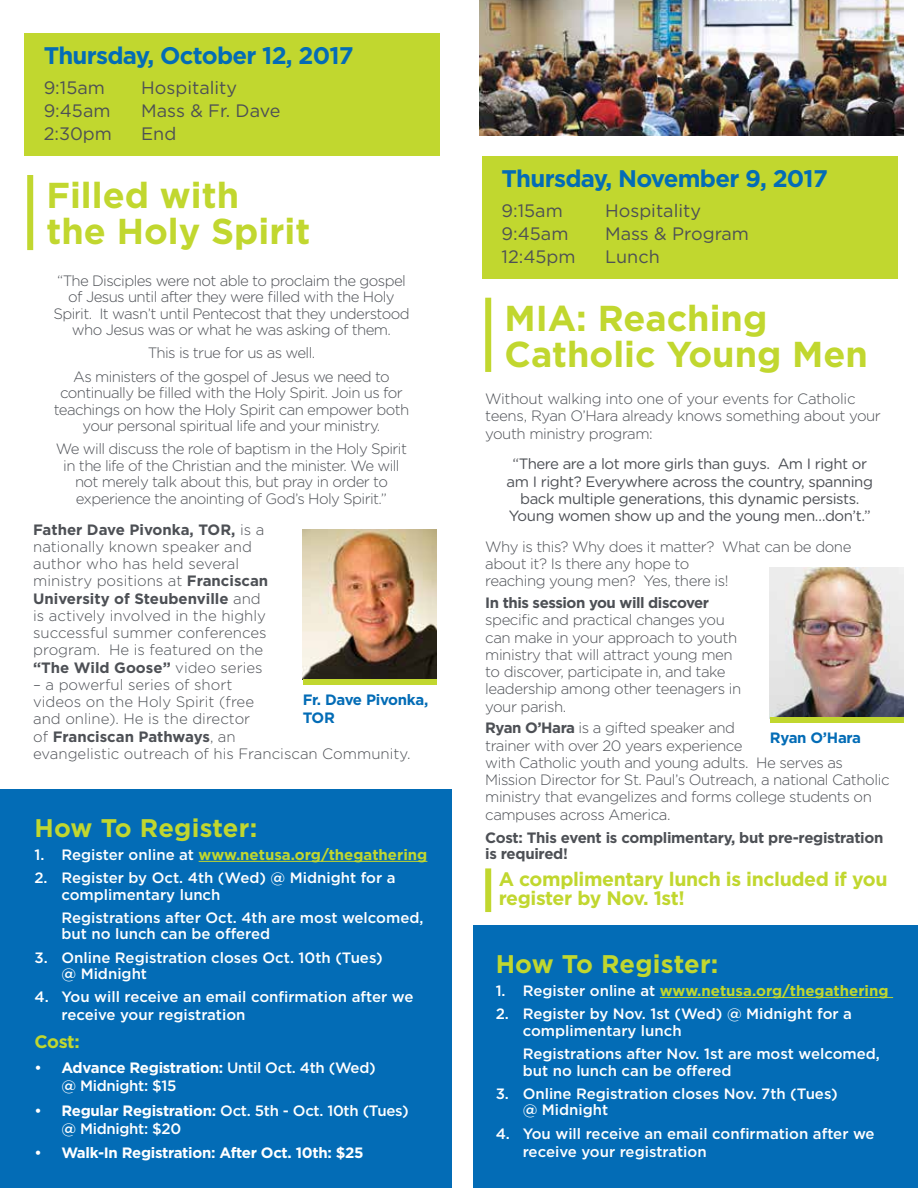
<style>
.page{position:relative;width:918px;height:1188px;background:#fff}
.page>*{position:absolute;margin:0;border:0;box-sizing:border-box;transform-origin:0 0}
.t1{font:700 36px/36px "Gotham";color:#c1d72f}
.t2{font:700 25.5px "Gotham";letter-spacing:.005em;color:#c1d72f}
.t3{font:700 24px "Gotham";letter-spacing:-.03em;color:#036cb6}
.t4{font:700 19.5px/19.5px "Gotham";letter-spacing:-.02em;color:#c1d72f}
.t5{font:18px "Gotham";color:#4d5055}
.t6{font:700 18px "Gotham";color:#c1d72f}
.t7{font:300 15px/17.2px "Gotham";letter-spacing:-.03em;color:#4d5055}
.t8{font:300 15px/16.5px "Gotham Rounded";letter-spacing:-.04em;color:#4d5055;text-align:center}
.t9{font:500 15px/16.5px "Gotham";color:#fff}
.t10{font:300 15px/17.2px "Gotham";color:#4d5055}
.t11{font:15px/17.2px "Gotham Rounded";letter-spacing:-.03em;color:#4d5055;text-align:center}
.t12{font:500 15px/18px "Gotham";letter-spacing:-.02em;color:#fff}
.t13{font:700 15px "Gotham";color:#c1d72f}
.t14{font:700 15px/16.5px "Gotham";letter-spacing:-.025em;color:#4d5055}
.t15{font:700 15px "Gotham";letter-spacing:-.02em;color:#fff}
.t16{font:700 15px/18px "Gotham";letter-spacing:-.02em;color:#036cb6}
.s1{font-weight:700}
.s2{font-weight:500;color:#fff}
.s3{font-weight:500}
</style>
<div class="page">
<img style="left:479px;top:0;width:425px;height:136px">
<div style="left:27px;top:175px;width:6px;height:75px;background:#c1d72f"></div>
<div style="left:24px;top:33px;width:415px;height:123px;background:#c1d72f"></div>
<img style="left:303px;top:530px;width:133px;height:149px">
<div style="left:303px;top:679px;width:133px;height:6px;background:#c1d72f"></div>
<div style="left:0;top:789px;width:452px;height:399px;background:#036cb6"></div>
<hr style="left:199px;top:861px;width:228px;height:1px;background:#c1d72f">
<div style="left:485px;top:298px;width:6px;height:74px;background:#c1d72f"></div>
<div style="left:482px;top:156px;width:415px;height:123px;background:#c1d72f"></div>
<div style="left:473px;top:926px;width:445px;height:262px;background:#036cb6"></div>
<hr style="left:660px;top:997px;width:233px;height:1px;background:#c1d72f">
<img style="left:770px;top:568px;width:134px;height:150px">
<div style="left:770px;top:718px;width:134px;height:5px;background:#c1d72f"></div>
<div style="left:485px;top:868px;width:6px;height:44px;background:#c1d72f"></div>
<h3 class="t3" style="left:44px;top:39px;width:312px">Thursday, October 12, 2017</h3>
<p class="t5" style="left:44px;top:76px;width:63px">9:15am</p>
<p class="t5" style="left:141px;top:76px;width:98px">Hospitality</p>
<p class="t5" style="left:44px;top:99px;width:68px">9:45am</p>
<p class="t5" style="left:141px;top:99px;width:141px">Mass &amp; Fr. Dave</p>
<p class="t5" style="left:44px;top:122px;width:70px">2:30pm</p>
<p class="t5" style="left:141px;top:122px;width:37px">End</p>
<h1 class="t1" style="left:46px;top:177px;width:265px">Filled with<br>the Holy Spirit</h1>
<p class="t8" style="left:53px;top:271px;width:358px">“The Disciples were not able to proclaim the gospel of Jesus until after they were filled with the Holy Spirit. It wasn’t until Pentecost that they understood who Jesus was or what he was asking of them.</p>
<p class="t8" style="left:73px;top:341px;width:318px;line-height:23.2px">This is true for us as well.<br>As ministers of the gospel of Jesus we need to</p>
<p class="t8" style="left:54px;top:384px;width:357px">continually be filled with the Holy Spirit. Join us for teachings on how the Holy Spirit can empower both your personal spiritual life and your ministry.</p>
<p class="t8" style="left:56px;top:440px;width:353px">We will discuss the role of baptism in the Holy Spirit in the life of the Christian and the minister. We will not merely talk about this, but pray in order to experience the anointing of God’s Holy Spirit.”</p>
<p class="t10" style="left:33px;top:520px;width:237px"><span class="s1">Father Dave Pivonka, TOR,</span> is a nationally known speaker and author who has held several ministry positions at <span class="s1">Franciscan<br>University of Steubenville</span> and is actively involved in the highly successful summer conferences program. He is featured on the <span class="s1">“The Wild Goose”</span> video series</p>
<p class="t10" style="left:33px;top:675px;width:379px">– a powerful series of short<br>videos on the Holy Spirit (free<br>and online). He is the director<br>of <span class="s1">Franciscan Pathways</span>, an<br>evangelistic outreach of his Franciscan Community.</p>
<p class="t16" style="left:303px;top:690px;width:127px">Fr. Dave Pivonka,<br>TOR</p>
<h2 class="t2" style="left:34px;top:811px;width:224px">How To Register:</h2>
<p class="t13" style="left:34px;top:845px;width:394px"><span class="s2">1. Register online at</span> www.netusa.org/thegathering</p>
<p class="t9" style="left:61px;top:869px;width:336px;text-indent:-27px">2. Register by Oct. 4th (Wed) @ Midnight for a complimentary lunch</p>
<p class="t9" style="left:61px;top:909px;width:364px">Registrations after Oct. 4th are most welcomed, but no lunch can be offered</p>
<p class="t9" style="left:61px;top:949px;width:323px;text-indent:-27px">3. Online Registration closes Oct. 10th (Tues) @ Midnight</p>
<p class="t9" style="left:61px;top:988px;width:353px;line-height:18px;text-indent:-27px">4. You will receive an email confirmation after we receive your registration</p>
<p class="t6" style="left:34px;top:1030px;width:47px">Cost:</p>
<p class="t12" style="left:61px;top:1058px;width:316px;text-indent:-27px">• <span class="s1">Advance Registration:</span> Until Oct. 4th (Wed) @ Midnight: $15</p>
<p class="t12" style="left:61px;top:1101px;width:349px;text-indent:-27px">• <span class="s1">Regular Registration:</span> Oct. 5th - Oct. 10th (Tues) @ Midnight: $20</p>
<p class="t15" style="left:34px;top:1143px;width:331px"><span class="s3">•</span> Walk-In Registration: After Oct. 10th: $25</p>
<h3 class="t3" style="left:502px;top:162px;width:328px">Thursday, November 9, 2017</h3>
<p class="t5" style="left:502px;top:199px;width:63px">9:15am</p>
<p class="t5" style="left:605px;top:199px;width:98px">Hospitality</p>
<p class="t5" style="left:502px;top:222px;width:68px">9:45am</p>
<p class="t5" style="left:605px;top:222px;width:145px">Mass &amp; Program</p>
<p class="t5" style="left:502px;top:245px;width:75px">12:45pm</p>
<p class="t5" style="left:605px;top:245px;width:56px">Lunch</p>
<h1 class="t1" style="left:504px;top:300px;width:365px">MIA: Reaching<br>Catholic Young Men</h1>
<p class="t7" style="left:485px;top:390px;width:397px">Without walking into one of your events for Catholic teens, Ryan O’Hara already knows something about your youth ministry program:</p>
<p class="t11" style="left:507px;top:455px;width:368px">“There are a lot more girls than guys. Am I right or am I right? Everywhere across the country, spanning back multiple generations, this dynamic persists.<br>Young women show up and the young men…don’t.”</p>
<p class="t7" style="left:485px;top:537px;width:368px">Why is this? Why does it matter? What can be done about it? Is there any hope to<br>reaching young men? Yes, there is!</p>
<p class="t14" style="left:485px;top:594px;width:225px">In this session you will discover</p>
<p class="t7" style="left:485px;top:611px;width:258px">specific and practical changes you can make in your approach to youth ministry that will attract young men to discover, participate in, and take leadership among other teenagers in your parish.</p>
<p class="t7" style="left:485px;top:719px;width:406px"><span class="s1">Ryan O’Hara</span> is a gifted speaker and<br>trainer with over 20 years experience<br>with Catholic youth and young adults. He serves as Mission Director for St. Paul’s Outreach, a national Catholic ministry that evangelizes and forms college students on campuses across America.</p>
<p class="t14" style="left:485px;top:829px;width:400px">Cost: This event is complimentary, but pre-registration is required!</p>
<h3 class="t4" style="left:499px;top:869px;width:390px">A complimentary lunch is included if you register by Nov. 1st!</h3>
<p class="t16" style="left:770px;top:729px;width:93px">Ryan O’Hara</p>
<h2 class="t2" style="left:496px;top:947px;width:224px">How To Register:</h2>
<p class="t13" style="left:496px;top:981px;width:394px"><span class="s2">1. Register online at</span> www.netusa.org/thegathering</p>
<p class="t9" style="left:523px;top:1006px;width:331px;text-indent:-27px">2. Register by Nov. 1st (Wed) @ Midnight for a complimentary lunch</p>
<p class="t9" style="left:523px;top:1045px;width:359px">Registrations after Nov. 1st are most welcomed, but no lunch can be offered</p>
<p class="t9" style="left:523px;top:1085px;width:317px;text-indent:-27px">3. Online Registration closes Nov. 7th (Tues) @ Midnight</p>
<p class="t9" style="left:523px;top:1124px;width:353px;line-height:18px;text-indent:-27px">4. You will receive an email confirmation after we receive your registration</p>
</div>
